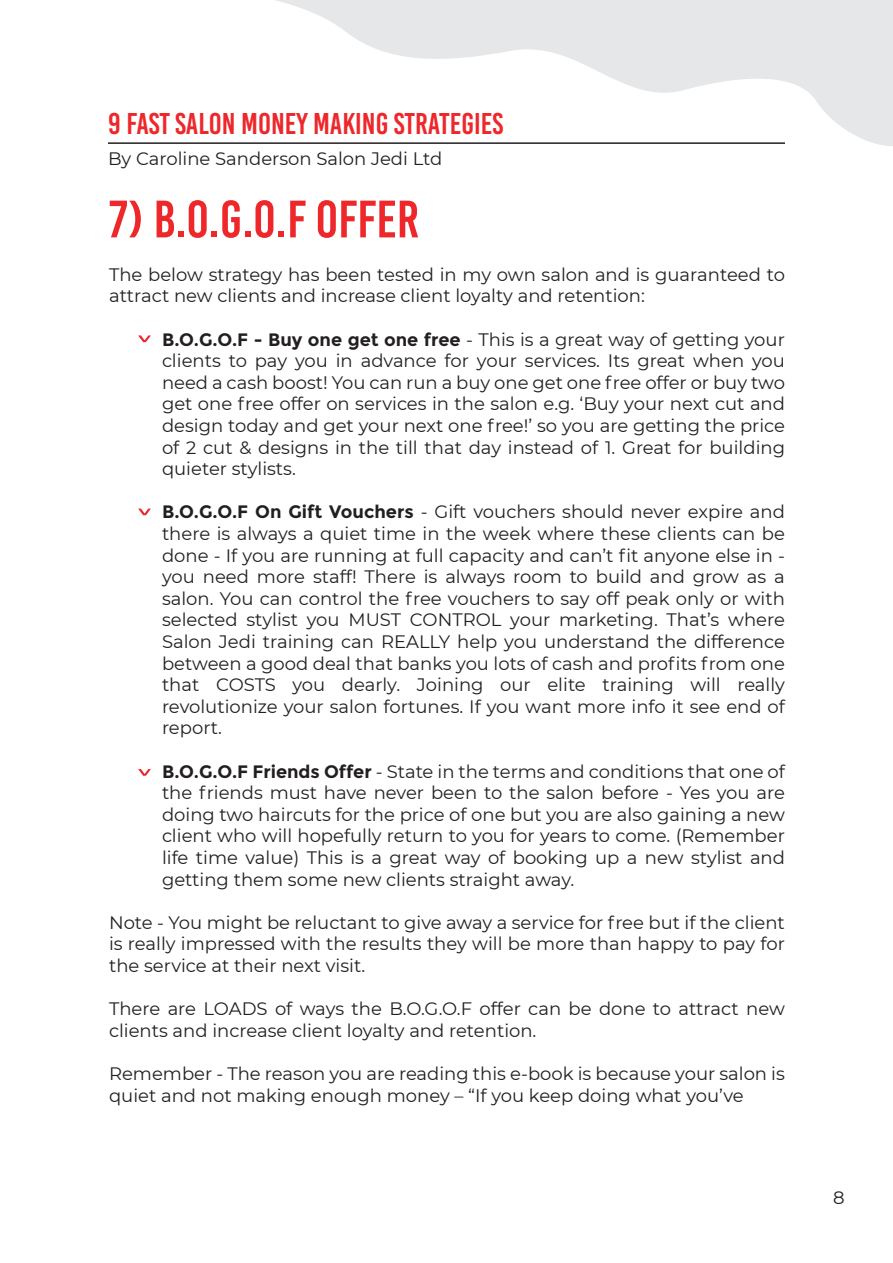
<style>
.page{position:relative;width:893px;height:1263px;background:#fff}
.page>*{position:absolute;margin:0;border:0;box-sizing:border-box;transform-origin:0 0}
.t1{font:52.5px "Bebas Kai";color:#ee272b}
.t2{font:30px "Bebas Kai";color:#ee272b}
.t3{font:18px/21.6px "Montserrat";color:#231f20;text-align:justify}
.s1{font-weight:700}
</style>
<div class="page">
<svg style="left:108px;top:0;width:785px;height:146px"></svg>
<svg style="left:138px;top:769px;width:13px;height:7px"></svg>
<svg style="left:138px;top:509px;width:13px;height:6px"></svg>
<svg style="left:138px;top:335px;width:13px;height:7px"></svg>
<h2 class="t2" style="left:108px;top:107px;width:397px">9 FAST SALON MONEY MAKING STRATEGIES</h2>
<p class="t3" style="left:108px;top:147px;width:336px">By Caroline Sanderson Salon Jedi Ltd</p>
<h1 class="t1" style="left:109px;top:191px;width:312px">7) B.O.G.O.F OFFER</h1>
<p class="t3" style="left:109px;top:263px;width:677px">The below strategy has been tested in my own salon and is guaranteed to attract new clients and increase client loyalty and retention:</p>
<p class="t3" style="left:162px;top:328px;width:625px"><span class="s1">B.O.G.O.F - Buy one get one free</span> - This is a great way of getting your clients to pay you in advance for your services. Its great when you need a cash boost! You can run a buy one get one free offer or buy two get one free offer on services in the salon e.g. ‘Buy your next cut and design today and get your next one free!’ so you are getting the price of 2 cut &amp; designs in the till that day instead of 1. Great for building quieter stylists.</p>
<p class="t3" style="left:162px;top:500px;width:625px"><span class="s1">B.O.G.O.F On Gift Vouchers</span> - Gift vouchers should never expire and there is always a quiet time in the week where these clients can be done - If you are running at full capacity and can’t fit anyone else in - you need more staff! There is always room to build and grow as a salon. You can control the free vouchers to say off peak only or with selected stylist you MUST CONTROL your marketing. That’s where Salon Jedi training can REALLY help you understand the difference between a good deal that banks you lots of cash and profits from one that COSTS you dearly. Joining our elite training will really revolutionize your salon fortunes. If you want more info it see end of report.</p>
<p class="t3" style="left:162px;top:760px;width:625px"><span class="s1">B.O.G.O.F Friends Offer</span> - State in the terms and conditions that one of the friends must have never been to the salon before - Yes you are doing two haircuts for the price of one but you are also gaining a new client who will hopefully return to you for years to come. (Remember life time value) This is a great way of booking up a new stylist and getting them some new clients straight away.</p>
<p class="t3" style="left:109px;top:911px;width:677px">Note - You might be reluctant to give away a service for free but if the client is really impressed with the results they will be more than happy to pay for the service at their next visit.</p>
<p class="t3" style="left:109px;top:997px;width:677px">There are LOADS of ways the B.O.G.O.F offer can be done to attract new clients and increase client loyalty and retention.</p>
<p class="t3" style="left:109px;top:1062px;width:677px">Remember - The reason you are reading this e-book is because your salon is quiet and not making enough money – “If you keep doing what you’ve</p>
<p class="t3" style="left:833px;top:1186px;width:13px">8</p>
</div>
